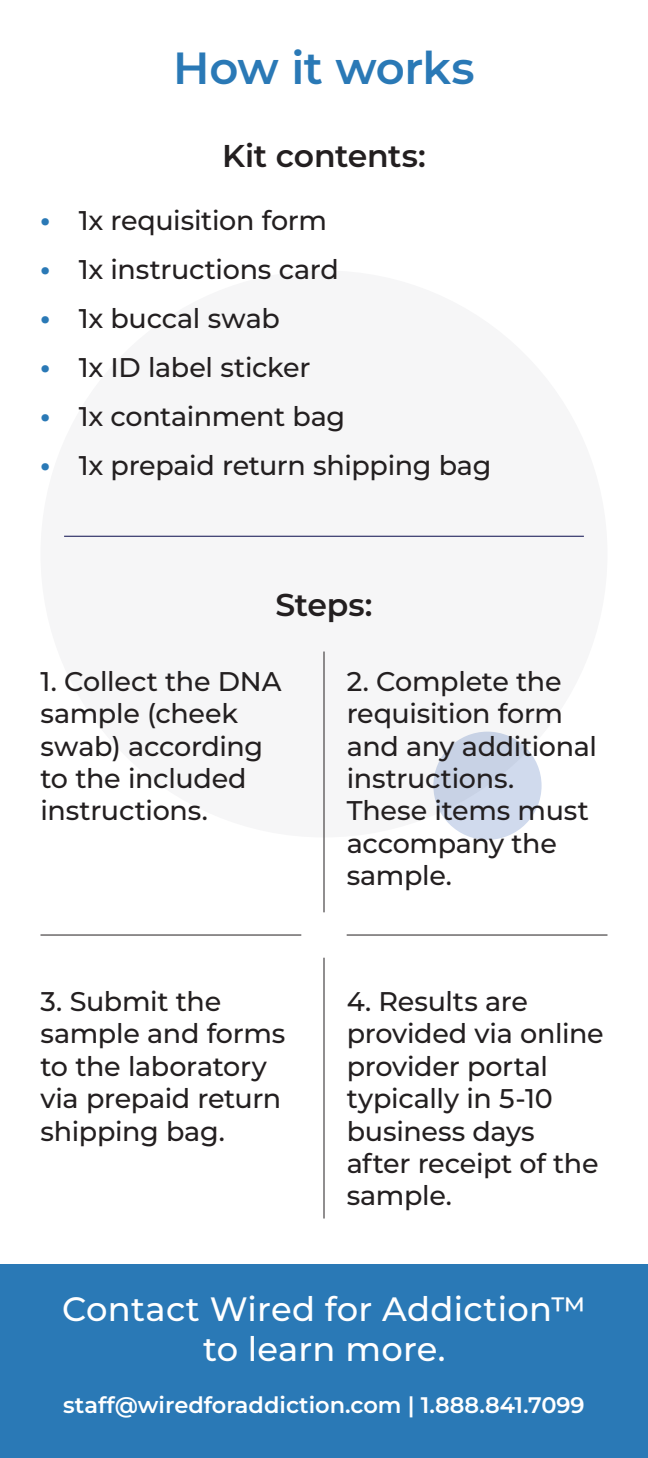
<style>
.page{position:relative;width:648px;height:1458px;background:#fff}
.page>*{position:absolute;margin:0;border:0;box-sizing:border-box;transform-origin:0 0}
.Section_Title{font:600 45px "Montserrat";letter-spacing:-.01em;color:#2a79b6}
.body{font:500 33.75px/40.5px "Montserrat";letter-spacing:.01em;color:#fff;text-align:center}
.Text{font:600 31.5px "Montserrat";letter-spacing:-.01em;color:#231f20}
.Text-2{font:500 27px/32.4px "Montserrat";letter-spacing:-.01em;color:#231f20}
.t1{font:600 22.5px "Montserrat";color:#fff}
.s1{font-family:"Graphik";font-weight:600;color:#2a79b6}
</style>
<div class="page">
<div style="left:40px;top:270px;width:568px;height:567px;background:#f6f6f7;border-radius:50%"></div>
<div style="left:433px;top:732px;width:109px;height:108px;background:#d0daed;border-radius:50%"></div>
<div style="left:0;top:1264px;width:648px;height:194px;background:#2a79b6"></div>
<hr style="left:40px;top:935px;width:261px;height:1px;background:#231f20">
<hr style="left:347px;top:935px;width:261px;height:1px;background:#231f20">
<hr style="left:64px;top:536px;width:520px;height:1px;background:#252760">
<hr style="left:324px;top:652px;width:1px;height:260px;background:#231f20">
<hr style="left:324px;top:958px;width:1px;height:261px;background:#231f20">
<p class="Section_Title" style="left:173px;top:38px;width:303px">How it works</p>
<p class="Text" style="left:222px;top:134px;width:205px">Kit contents:</p>
<p class="Text-2" style="left:40px;top:204px;width:288px"><span class="s1">•</span> 1x requisition form</p>
<p class="Text-2" style="left:40px;top:253px;width:300px"><span class="s1">•</span> 1x instructions card</p>
<p class="Text-2" style="left:40px;top:302px;width:241px"><span class="s1">•</span> 1x buccal swab</p>
<p class="Text-2" style="left:40px;top:351px;width:271px"><span class="s1">•</span> 1x ID label sticker</p>
<p class="Text-2" style="left:40px;top:400px;width:306px"><span class="s1">•</span> 1x containment bag</p>
<p class="Text-2" style="left:40px;top:449px;width:452px"><span class="s1">•</span> 1x prepaid return shipping bag</p>
<p class="Text" style="left:275px;top:584px;width:99px">Steps:</p>
<p class="Text-2" style="left:40px;top:664px;width:243px">1. Collect the DNA sample (cheek swab) according to the included instructions.</p>
<p class="Text-2" style="left:347px;top:664px;width:252px">2. Complete the requisition form and any additional instructions.<br>These items must accompany the sample.</p>
<p class="Text-2" style="left:40px;top:985px;width:246px">3. Submit the sample and forms to the laboratory via prepaid return shipping bag.</p>
<p class="Text-2" style="left:347px;top:985px;width:259px">4. Results are provided via online provider portal typically in 5-10 business days after receipt of the sample.</p>
<p class="body" style="left:62px;top:1288px;width:526px">Contact Wired for Addiction™ to learn more.</p>
<p class="t1" style="left:63px;top:1390px;width:523px">staff@wiredforaddiction.com | 1.888.841.7099</p>
</div>
